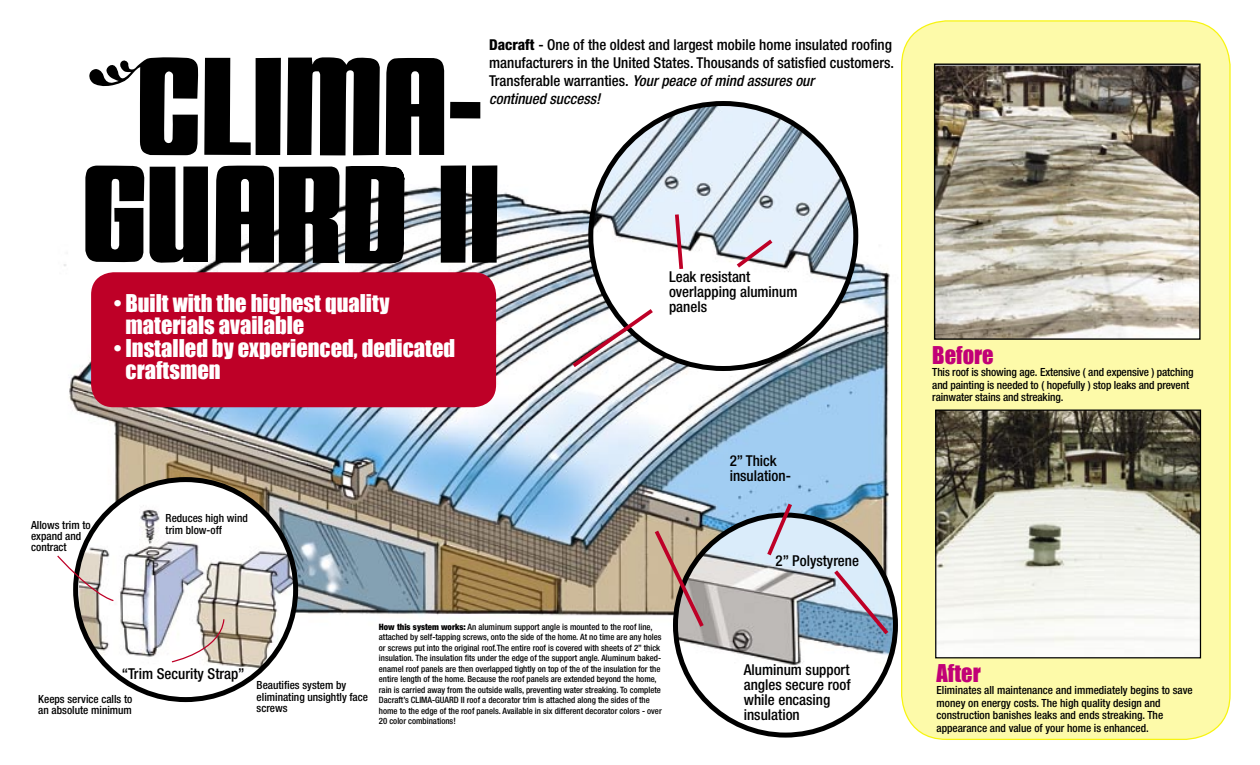
<style>
.page{position:relative;width:1260px;height:765px;background:#fff}
.page>*{position:absolute;margin:0;border:0;box-sizing:border-box;transform-origin:0 0}
.t1{font:22.5px "Impact";color:#fff}
.t2{font:22.5px "Impact";color:#c10077}
.t3{font:500 condensed 15px/18px "Helvetica Neue";color:#000}
.t4{font:italic 500 condensed 15px "Helvetica Neue";color:#000}
.t5{font:500 condensed 11.25px/12.5px "Helvetica Neue";color:#000}
.t6{font:500 condensed 8.75px/10.5px "Helvetica Neue";color:#000}
.s1{font-weight:800}
.s2{font-style:italic}
.s3{font-weight:900}
</style>
<div class="page">
<img style="left:64px;top:105px;width:834px;height:593px">
<svg style="left:901px;top:20px;width:330px;height:719px;background:#fbf8a3"></svg>
<img style="left:936px;top:66px;width:263px;height:272px">
<div style="left:934px;top:64px;width:267px;height:276px;border:1px solid #000"></div>
<img style="left:937px;top:412px;width:262px;height:244px">
<div style="left:935px;top:410px;width:266px;height:248px;border:1px solid #000"></div>
<div style="left:591px;top:104px;width:265px;height:265px;background:#fff;border-radius:50%"></div>
<img style="left:593px;top:104px;width:263px;height:187px">
<svg style="left:76px;top:480px;width:220px;height:220px"></svg>
<img style="left:80px;top:495px;width:216px;height:197px">
<img style="left:675px;top:515px;width:220px;height:190px">
<svg style="left:568px;top:305px;width:89px;height:66px"></svg>
<svg style="left:673px;top:210px;width:12px;height:63px"></svg>
<svg style="left:733px;top:236px;width:44px;height:35px"></svg>
<svg style="left:651px;top:526px;width:56px;height:105px;background:#b59d8e"></svg>
<svg style="left:764px;top:499px;width:31px;height:61px;background:#babace"></svg>
<svg style="left:830px;top:566px;width:62px;height:72px;background:#a7b2c7"></svg>
<svg style="left:88px;top:57px;width:110px;height:98px"></svg>
<svg style="left:204px;top:58px;width:77px;height:97px"></svg>
<svg style="left:287px;top:57px;width:93px;height:98px;background:#2c2c2c"></svg>
<svg style="left:386px;top:58px;width:58px;height:97px;background:#1c1c1c"></svg>
<svg style="left:450px;top:102px;width:30px;height:16px"></svg>
<div style="left:472px;top:165px;width:25px;height:98px;background:#000"></div>
<div style="left:441px;top:165px;width:25px;height:98px;background:#000"></div>
<svg style="left:345px;top:165px;width:60px;height:99px;background:#1e1e1e"></svg>
<svg style="left:85px;top:165px;width:59px;height:97px;background:#262626"></svg>
<svg style="left:150px;top:167px;width:58px;height:96px;background:#212121"></svg>
<svg style="left:216px;top:165px;width:123px;height:98px;background:#212121"></svg>
<div style="left:91px;top:272px;width:405px;height:135px;background:#be0027"></div>
<svg style="left:57px;top:555px;width:58px;height:47px"></svg>
<svg style="left:171px;top:618px;width:54px;height:45px"></svg>
<p class="t3" style="left:489px;top:36px;width:407px"><span class="s1">Dacraft</span> - One of the oldest and largest mobile home insulated roofing manufacturers in the United States. Thousands of satisfied customers.<br>Transferable warranties. <span class="s2">Your peace of mind assures our</span></p>
<p class="t4" style="left:489px;top:90px;width:113px">continued success!</p>
<p class="t1" style="left:114px;top:289px;width:277px">• Built with the highest quality</p>
<p class="t1" style="left:126px;top:312px;width:180px">materials available</p>
<p class="t1" style="left:114px;top:334px;width:343px">• Installed by experienced, dedicated</p>
<p class="t1" style="left:126px;top:357px;width:97px">craftsmen</p>
<p class="t5" style="left:31px;top:519px;width:61px;line-height:11.2px">Allows trim to expand and</p>
<p class="t5" style="left:31px;top:541px;width:37px">contract</p>
<p class="t5" style="left:166px;top:513px;width:84px;line-height:11.2px">Reduces high wind trim blow-off</p>
<p class="t3" style="left:669px;top:268px;width:83px">Leak resistant</p>
<p class="t3" style="left:669px;top:284px;width:130px;line-height:15px">overlapping aluminum panels</p>
<p class="t3" style="left:730px;top:451px;width:49px">2” Thick</p>
<p class="t3" style="left:730px;top:466px;width:63px">insulation-</p>
<p class="t3" style="left:776px;top:551px;width:85px">2” Polystyrene</p>
<p class="t3" style="left:122px;top:665px;width:124px">“Trim Security Strap”</p>
<p class="t5" style="left:38px;top:693px;width:96px">Keeps service calls to</p>
<p class="t5" style="left:38px;top:704px;width:95px">an absolute minimum</p>
<p class="t5" style="left:257px;top:680px;width:113px;line-height:11.2px">Beautifies system by eliminating unsightly face screws</p>
<p class="t6" style="left:379px;top:622px;width:284px"><span class="s3">How this system works:</span> An aluminum support angle is mounted to the roof line, attached by self-tapping screws, onto the side of the home. At no time are any holes or screws put into the original roof.The entire roof is covered with sheets of 2” thick insulation. The insulation fits under the edge of the support angle. Aluminum baked&shy;enamel roof panels are then overlapped tightly on top of the of the insulation for the entire length of the home. Because the roof panels are extended beyond the home, rain is carried away from the outside walls, preventing water streaking. To complete Dacraft’s CLIMA-GUARD II roof a decorator trim is attached along the sides of the home to the edge of the roof panels. Available in six different decorator colors - over 20 color combinations!</p>
<p class="t3" style="left:744px;top:661px;width:107px">Aluminum support</p>
<p class="t3" style="left:744px;top:676px;width:108px">angles secure roof</p>
<p class="t3" style="left:744px;top:691px;width:88px">while encasing</p>
<p class="t3" style="left:744px;top:706px;width:58px">insulation</p>
<p class="t2" style="left:932px;top:341px;width:63px">Before</p>
<p class="t5" style="left:932px;top:366px;width:263px">This roof is showing age. Extensive ( and expensive ) patching and painting is needed to ( hopefully ) stop leaks and prevent rainwater stains and streaking.</p>
<p class="t2" style="left:937px;top:659px;width:46px">After</p>
<p class="t5" style="left:937px;top:684px;width:258px">Eliminates all maintenance and immediately begins to save money on energy costs. The high quality design and construction banishes leaks and ends streaking. The appearance and value of your home is enhanced.</p>
</div>
